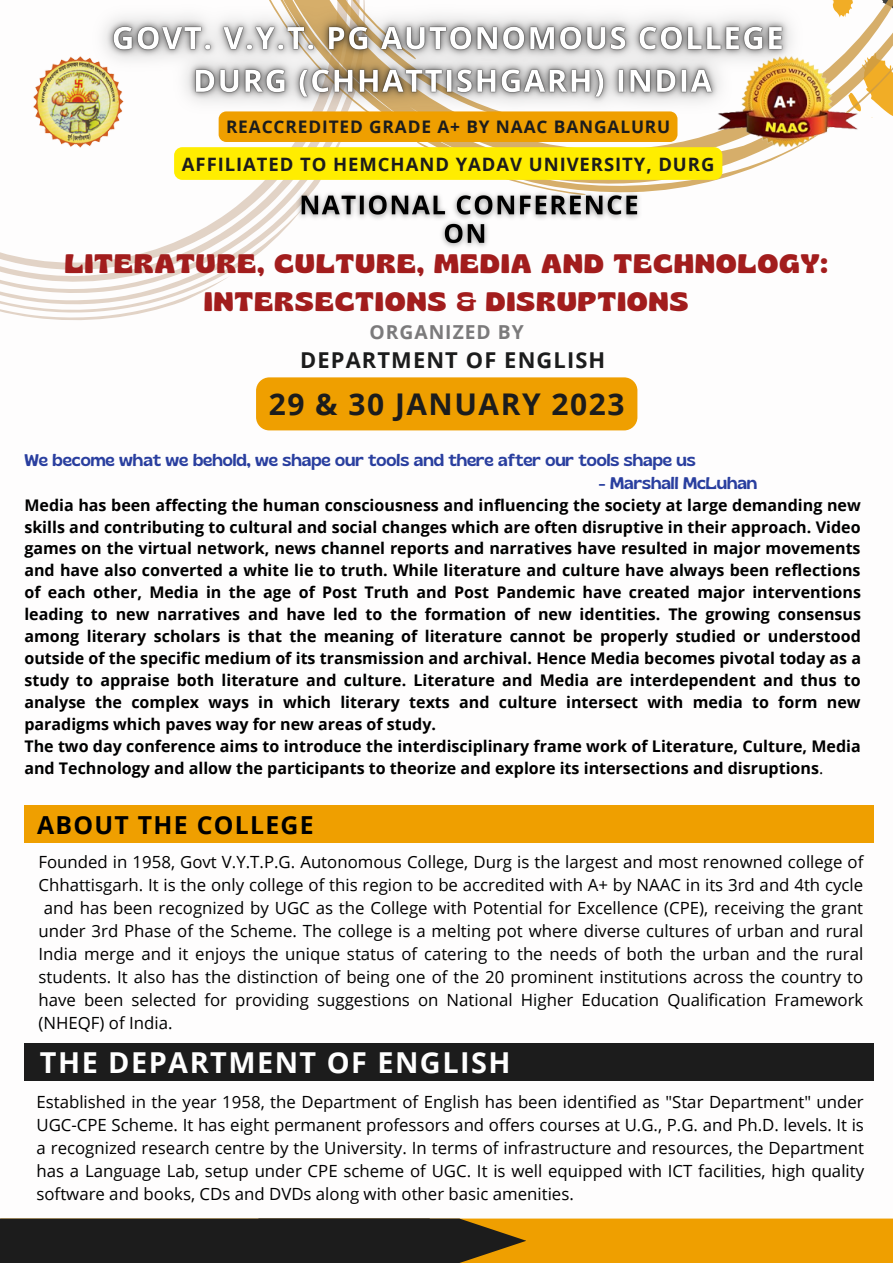
<style>
.page{position:relative;width:893px;height:1263px;background:#fff}
.page>*{position:absolute;margin:0;border:0;box-sizing:border-box;transform-origin:0 0}
.t1{font:700 29.92px "Open Sans";letter-spacing:.05em;color:#1c1c1c}
.t2{font:700 28.88px "Open Sans";letter-spacing:.05em;color:#fff}
.t3{font:700 26.7px/38.2px "Gliker";letter-spacing:.05em;color:#a21d1d;text-align:center}
.t4{font:700 24.83px "Open Sans";letter-spacing:.05em;color:#000}
.t5{font:700 21.9px "Open Sans";letter-spacing:.05em;color:#1c1c1c}
.t6{font:700 19.27px "Open Sans";letter-spacing:.05em;color:#7b7a7b}
.t7{font:700 18.45px "Open Sans";letter-spacing:.05em;color:#1c1c1c}
.t8{font:700 17.33px "Open Sans";letter-spacing:.05em;color:#1c1c1c}
.t9{font:16.8px/23.1px "Open Sans";color:#000;text-align:justify}
.t10{font:16.8px "Gliker";color:#2a3f9f}
.t11{font:700 16.05px/21.9px "Open Sans";color:#000}
.s1{font-weight:400}
</style>
<div class="page">
<svg style="left:231px;top:195px;width:59px;height:234px"></svg>
<svg style="left:0;top:96px;width:231px;height:224px"></svg>
<svg style="left:677px;top:0;width:216px;height:188px"></svg>
<div style="left:24px;top:1043px;width:850px;height:37px;background:#1c1c1c"></div>
<div style="left:24px;top:805px;width:850px;height:37px;background:#ef9f00"></div>
<svg style="left:0;top:1218px;width:893px;height:45px;background:#7b5811"></svg>
<img style="left:34px;top:55px;width:824px;height:93px">
<img style="left:71px;top:0;width:756px;height:143px">
<svg style="left:219px;top:111px;width:458px;height:84px;background:#efaf30"></svg>
<div style="left:174px;top:147px;width:548px;height:33px;background:#ffed00;border-radius:8px"></div>
<img style="left:290px;top:179px;width:358px;height:69px">
<div style="left:256px;top:377px;width:381px;height:53px;background:#ef9f00;border-radius:13px"></div>
<p class="t8" style="left:226px;top:114px;width:446px">REACCREDITED GRADE A+ BY NAAC BANGALURU</p>
<p class="t7" style="left:182px;top:151px;width:534px">AFFILIATED TO HEMCHAND YADAV UNIVERSITY, DURG</p>
<h3 class="t3" style="left:65px;top:243px;width:764px">LITERATURE, CULTURE, MEDIA AND TECHNOLOGY:<br>INTERSECTIONS &amp; DISRUPTIONS</h3>
<p class="t6" style="left:369px;top:318px;width:156px">ORGANIZED BY</p>
<h3 class="t5" style="left:300px;top:345px;width:306px">DEPARTMENT OF ENGLISH</h3>
<h1 class="t1" style="left:269px;top:383px;width:357px">29 &amp; 30 JANUARY 2023</h1>
<p class="t10" style="left:24px;top:449px;width:673px">We become what we behold, we shape our tools and there after our tools shape us</p>
<p class="t10" style="left:598px;top:472px;width:160px">- Marshall McLuhan</p>
<p class="t11" style="left:24px;top:493px;width:838px">Media has been affecting the human consciousness and influencing the society at large demanding new skills and contributing to cultural and social changes which are often disruptive in their approach. Video games on the virtual network, news channel reports and narratives have resulted in major movements and have also converted a white lie to truth. While literature and culture have always been reflections of each other, Media in the age of Post Truth and Post Pandemic have created major interventions leading to new narratives and have led to the formation of new identities. The growing consensus among literary scholars is that the meaning of literature cannot be properly studied or understood outside of the specific medium of its transmission and archival. Hence Media becomes pivotal today as a study to appraise both literature and culture. Literature and Media are interdependent and thus to analyse the complex ways in which literary texts and culture intersect with media to form new paradigms which paves way for new areas of study.<br>The two day conference aims to introduce the interdisciplinary frame work of Literature, Culture, Media and Technology and allow the participants to theorize and explore its intersections and disruptions<span class="s1">.</span></p>
<h3 class="t4" style="left:37px;top:807px;width:278px">ABOUT THE COLLEGE</h3>
<p class="t9" style="left:38px;top:850px;width:826px">Founded in 1958, Govt V.Y.T.P.G. Autonomous College, Durg is the largest and most renowned college of</p>
<p class="t9" style="left:38px;top:873px;width:826px">Chhattisgarh. It is the only college of this region to be accredited with A+ by NAAC in its 3rd and 4th cycle</p>
<p class="t9" style="left:44px;top:896px;width:821px">and has been recognized by UGC as the College with Potential for Excellence (CPE), receiving the grant</p>
<p class="t9" style="left:38px;top:919px;width:826px">under 3rd Phase of the Scheme. The college is a melting pot where diverse cultures of urban and rural</p>
<p class="t9" style="left:38px;top:942px;width:826px">India merge and it enjoys the unique status of catering to the needs of both the urban and the rural</p>
<p class="t9" style="left:38px;top:965px;width:826px">students. It also has the distinction of being one of the 20 prominent institutions across the country to</p>
<p class="t9" style="left:38px;top:988px;width:826px">have been selected for providing suggestions on National Higher Education Qualification Framework</p>
<p class="t9" style="left:38px;top:1011px;width:135px">(NHEQF) of India.</p>
<h2 class="t2" style="left:40px;top:1042px;width:472px">THE DEPARTMENT OF ENGLISH</h2>
<p class="t9" style="left:36px;top:1090px;width:829px">Established in the year 1958, the Department of English has been identified as "Star Department" under UGC-CPE Scheme. It has eight permanent professors and offers courses at U.G., P.G. and Ph.D. levels. It is a recognized research centre by the University. In terms of infrastructure and resources, the Department has a Language Lab, setup under CPE scheme of UGC. It is well equipped with ICT facilities, high quality software and books, CDs and DVDs along with other basic amenities.</p>
</div>
